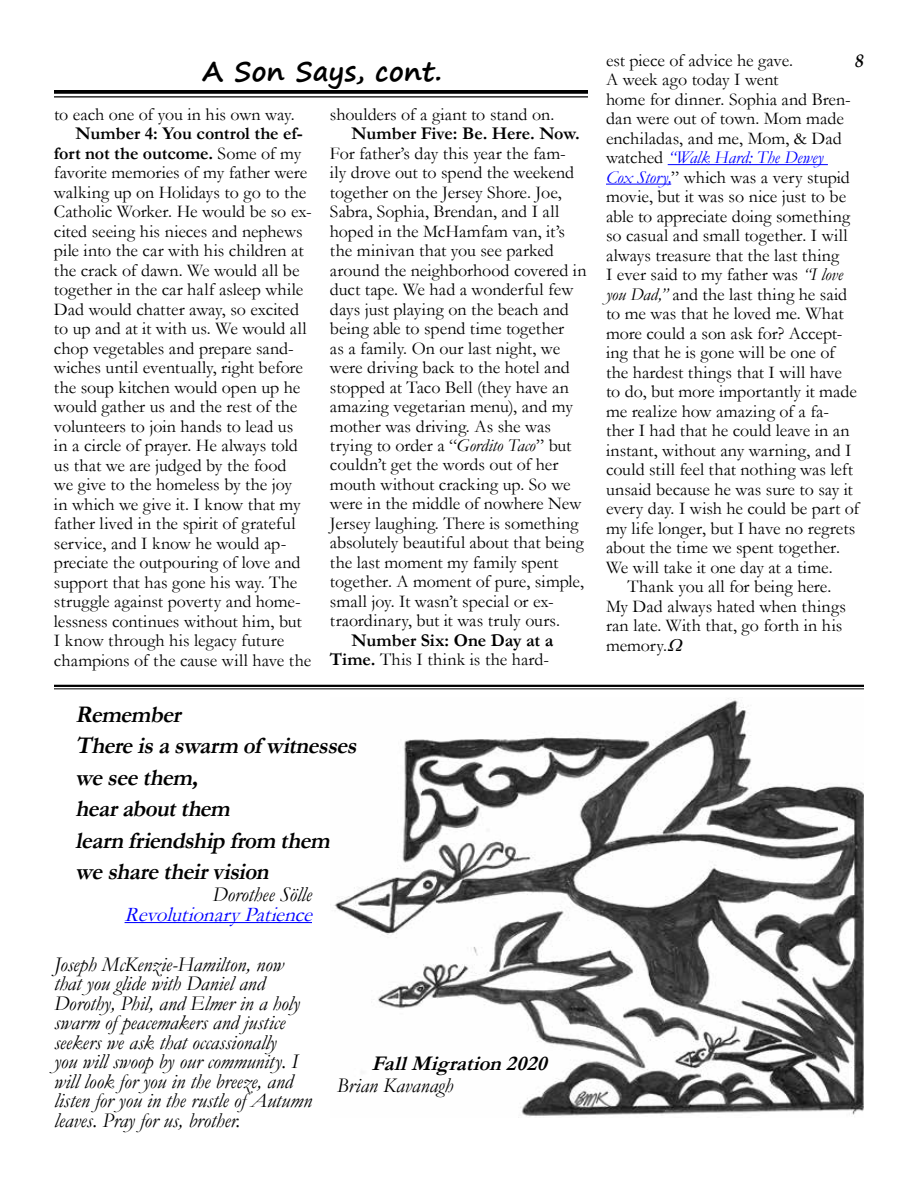
<style>
.page{position:relative;width:918px;height:1188px;background:#fff}
.page>*{position:absolute;margin:0;border:0;box-sizing:border-box;transform-origin:0 0}
.t1{font:700 27px "Segoe Print";color:#000}
.t2{font:italic 700 24px/31.5px "Garamond";color:#000}
.t3{font:italic 21px/19.5px "Garamond";letter-spacing:-.005em;color:#000}
.t4{font:italic 21px "Garamond";color:#00f}
.t5{font:italic 700 21px "Garamond";color:#000}
.t6{font:18px/19.5px "Garamond";color:#000}
.t7{font:700 18px/19.5px "Garamond";letter-spacing:-.005em;color:#000;text-align:right}
.t8{font:italic 18px "Garamond";letter-spacing:-.005em;color:#00f}
.t9{font:italic 700 18px "Book Antiqua";color:#000}
.s1{font-weight:700}
.s2{font-style:italic}
.s3{font-weight:400}
.s4{font-style:normal;color:#000}
.s5{font-style:italic;color:#00f}
</style>
<div class="page">
<hr style="left:54px;top:96px;width:534px;height:2px;background:#000">
<svg style="left:54px;top:90px;width:534px;height:4px;background:#0f0f0f"></svg>
<hr style="left:668px;top:164px;width:160px;height:1px;background:#00f">
<hr style="left:606px;top:184px;width:65px;height:1px;background:#00f">
<hr style="left:54px;top:688px;width:810px;height:1px;background:#000">
<hr style="left:54px;top:685px;width:810px;height:2px;background:#000">
<img style="left:334px;top:698px;width:530px;height:420px">
<hr style="left:125px;top:922px;width:187px;height:1px;background:#00f">
<h1 class="t1" style="left:202px;top:47px;width:241px">A Son Says, cont.</h1>
<p class="t6" style="left:54px;top:104px;width:242px">to each one of you in his own way.</p>
<p class="t6" style="left:54px;top:123px;width:259px;text-indent:22px"><span class="s1">Number 4: You control the ef&shy;fort not the outcome.</span> Some of my favorite memories of my father were walking up on Holidays to go to the Catholic Worker. He would be so ex&shy;cited seeing his nieces and nephews pile into the car with his children at the crack of dawn. We would all be together in the car half asleep while Dad would chatter away, so excited to up and at it with us. We would all chop vegetables and prepare sand&shy;wiches until eventually, right before the soup kitchen would open up he would gather us and the rest of the volunteers to join hands to lead us<br>in a circle of prayer. He always told us that we are judged by the food<br>we give to the homeless by the joy<br>in which we give it. I know that my father lived in the spirit of grateful service, and I know he would ap&shy;preciate the outpouring of love and support that has gone his way. The struggle against poverty and home&shy;lessness continues without him, but I know through his legacy future champions of the cause will have the</p>
<p class="t6" style="left:330px;top:104px;width:226px">shoulders of a giant to stand on.</p>
<p class="t7" style="left:352px;top:124px;width:230px">Number Five: Be. Here. Now.</p>
<p class="t6" style="left:330px;top:143px;width:258px">For father’s day this year the fam-<br>ily drove out to spend the weekend together on the Jersey Shore. Joe, Sabra, Sophia, Brendan, and I all hoped in the McHamfam van, it’s the minivan that you see parked around the neighborhood covered in duct tape. We had a wonderful few days just playing on the beach and being able to spend time together<br>as a family. On our last night, we were driving back to the hotel and stopped at Taco Bell (they have an amazing vegetarian menu), and my mother was driving. As she was trying to order a “<span class="s2">Gordito Taco</span>” but couldn’t get the words out of her mouth without cracking up. So we were in the middle of nowhere New Jersey laughing. There is something absolutely beautiful about that being the last moment my family spent together. A moment of pure, simple, small joy. It wasn’t special or ex&shy;traordinary, but it was truly ours.</p>
<p class="t7" style="left:330px;top:631px;width:225px">Number Six: One Day at a<br>Time. <span class="s3">This I think is the hard-</span></p>
<h2 class="t2" style="left:76px;top:699px;width:288px">Remember<br>Thereisaswarm of witnesses weseethem, hearaboutthem<br>learn friendship from them wesharetheirvision</h2>
<p class="t3" style="left:212px;top:885px;width:101px">Dorothee Sölle</p>
<p class="t4" style="left:125px;top:900px;width:196px">RevolutionaryPatience</p>
<p class="t3" style="left:54px;top:954px;width:259px">Joseph McKenzie-Hamilton, now that you glide with Daniel and<br>Dorothy, Phil, and Elmer in a holy swarm of peacemakers and justice seekers we ask that occassionally<br>you will swoop by our community. I will look for you in the breeze, and listen for you in the rustle of Autumn leaves. Pray for us, brother.</p>
<p class="t5" style="left:371px;top:1049px;width:184px">FallMigration2020</p>
<p class="t3" style="left:337px;top:1076px;width:118px">Brian Kavanagh</p>
<p class="t6" style="left:606px;top:50px;width:189px">est piece of advice he gave.</p>
<p class="t6" style="left:606px;top:69px;width:174px">A week ago today I went</p>
<p class="t6" style="left:606px;top:89px;width:246px">home for dinner. Sophia and Bren-</p>
<p class="t6" style="left:606px;top:108px;width:239px">dan were out of town. Mom made</p>
<p class="t6" style="left:606px;top:128px;width:237px">enchiladas, and me, Mom, &amp; Dad</p>
<p class="t8" style="left:606px;top:145px;width:219px"><span class="s4">watched</span> “Walk Hard: The Dewey</p>
<p class="t6" style="left:606px;top:167px;width:245px"><span class="s5">Cox Story,</span>” which was a very stupid</p>
<p class="t6" style="left:606px;top:186px;width:242px">movie, but it was so nice just to be</p>
<p class="t6" style="left:606px;top:206px;width:246px">able to appreciate doing something</p>
<p class="t6" style="left:606px;top:225px;width:243px">so casual and small together. I will</p>
<p class="t6" style="left:606px;top:245px;width:235px">always treasure that the last thing</p>
<p class="t6" style="left:606px;top:264px;width:239px">I ever said to my father was <span class="s2">“I love</span></p>
<p class="t6" style="left:606px;top:284px;width:243px"><span class="s2">you Dad,”</span> and the last thing he said</p>
<p class="t6" style="left:606px;top:303px;width:239px">to me was that he loved me. What</p>
<p class="t6" style="left:606px;top:323px;width:238px">more could a son ask for? Accept-</p>
<p class="t6" style="left:606px;top:342px;width:230px">ing that he is gone will be one of</p>
<p class="t6" style="left:606px;top:362px;width:238px">the hardest things that I will have</p>
<p class="t6" style="left:606px;top:381px;width:252px">to do, but more importantly it made</p>
<p class="t6" style="left:606px;top:401px;width:225px">me realize how amazing of a fa-</p>
<p class="t6" style="left:606px;top:420px;width:245px">ther I had that he could leave in an</p>
<p class="t6" style="left:606px;top:440px;width:247px">instant, without any warning, and I</p>
<p class="t6" style="left:606px;top:459px;width:249px">could still feel that nothing was left</p>
<p class="t6" style="left:606px;top:479px;width:248px">unsaid because he was sure to say it</p>
<p class="t6" style="left:606px;top:498px;width:255px">every day. I wish he could be part of</p>
<p class="t6" style="left:606px;top:518px;width:251px">my life longer, but I have no regrets</p>
<p class="t6" style="left:606px;top:537px;width:235px">about the time we spent together.</p>
<p class="t6" style="left:606px;top:557px;width:228px">We will take it one day at a time.</p>
<p class="t6" style="left:628px;top:576px;width:205px">Thank you all for being here.</p>
<p class="t6" style="left:606px;top:596px;width:241px">My Dad always hated when things</p>
<p class="t6" style="left:606px;top:615px;width:238px">ran late. With that, go forth in his</p>
<p class="t6" style="left:606px;top:635px;width:63px">memory.</p>
<p class="t9" style="left:855px;top:49px;width:10px">8</p>
</div>
